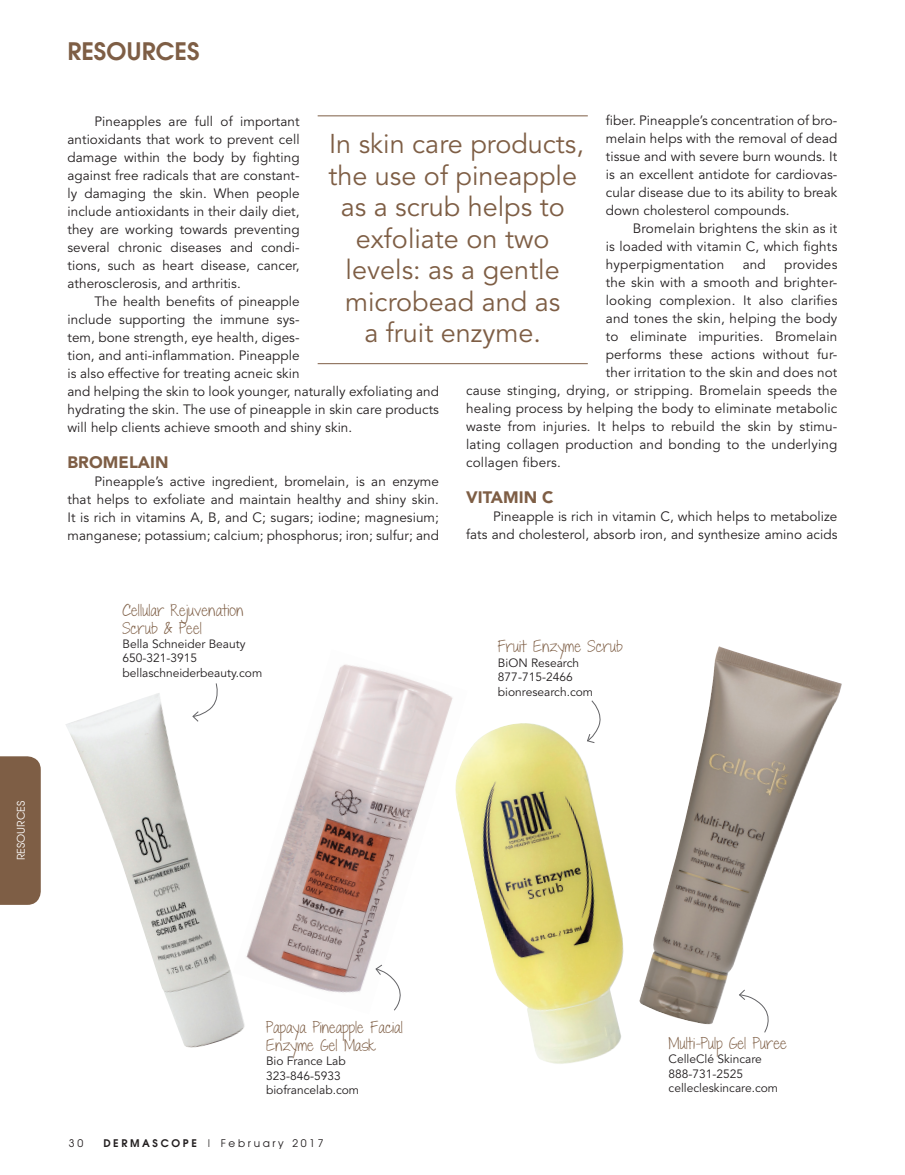
<style>
.page{position:relative;width:905px;height:1175px;background:#fff}
.page>*{position:absolute;margin:0;border:0;box-sizing:border-box;transform-origin:0 0}
.t1{font:27px/31.5px "Avenir";color:#7e5e45;text-align:center}
.t2{font:600 24px "Avant Garde";color:#7e5e45}
.t3{font:900 16.5px "Avenir";letter-spacing:.005em;color:#7e5e45}
.t4{font:13.5px/18px "Avenir";letter-spacing:.005em;color:#231f20;text-align:justify}
.t5{font:13.5px/18px "Janda Everyday Casual";color:#7e5e45}
.t6{font:12px/14.4px "Avenir";color:#231f20}
.t7{font:10.5px "Avant Garde";letter-spacing:.25em;color:#231f20}
.t8{font:10.5px "Avant Garde";color:#fff}
.s1{font-weight:600}
</style>
<div class="page">
<div style="left:0;top:756px;width:41px;height:148px;background:#7e5e45"></div>
<hr style="left:317px;top:115px;width:270px;height:1px;background:#7e5e45">
<hr style="left:317px;top:363px;width:270px;height:1px;background:#7e5e45">
<img style="left:66px;top:693px;width:179px;height:355px">
<img style="left:233px;top:664px;width:220px;height:350px">
<img style="left:452px;top:723px;width:172px;height:341px">
<img style="left:639px;top:646px;width:203px;height:379px">
<svg style="left:375px;top:964px;width:32px;height:47px"></svg>
<svg style="left:738px;top:988px;width:36px;height:45px"></svg>
<svg style="left:586px;top:700px;width:18px;height:43px"></svg>
<svg style="left:192px;top:683px;width:29px;height:39px"></svg>
<p class="t8" style="left:15px;top:860px;width:60px;rotate:-90deg">RESOURCES</p>
<h2 class="t2" style="left:67px;top:35px;width:133px">RESOURCES</h2>
<p class="t4" style="left:605px;top:112px;width:233px">fiber. Pineapple’s concentration of bro&shy;melain helps with the removal of dead tissue and with severe burn wounds. It is an excellent antidote for cardiovas&shy;cular disease due to its ability to break down cholesterol compounds.</p>
<p class="t4" style="left:605px;top:220px;width:233px;text-indent:27px">Bromelain brightens the skin as it is loaded with vitamin C, which fights hyperpigmentation</p>
<p class="t4" style="left:67px;top:112px;width:234px;text-indent:27px">Pineapples are full of important antioxidants that work to prevent cell damage within the body by fighting against free radicals that are constant&shy;ly damaging the skin. When people include antioxidants in their daily diet, they are working towards preventing several chronic diseases and condi&shy;tions, such as heart disease, cancer, atherosclerosis, and arthritis.</p>
<p class="t4" style="left:67px;top:292px;width:373px;text-align:left;text-indent:27px">The health benefits of pineapple<br>include supporting the immune sys-<br>tem, bone strength, eye health, diges-<br>tion, and anti-inflammation. Pineapple<br>is also effective for treating acneic skin<br>and helping the skin to look younger, naturally exfoliating and hydrating the skin. The use of pineapple in skin care products will help clients achieve smooth and shiny skin.</p>
<p class="t3" style="left:67px;top:452px;width:103px">BROMELAIN</p>
<p class="t4" style="left:67px;top:472px;width:373px;text-indent:27px">Pineapple’s active ingredient, bromelain, is an enzyme that helps to exfoliate and maintain healthy and shiny skin.<br>It is rich in vitamins A, B, and C; sugars; iodine; magnesium; manganese; potassium; calcium; phosphorus; iron; sulfur; and</p>
<h1 class="t1" style="left:328px;top:129px;width:257px">In skin care products, the use of pineapple as a scrub helps to exfoliate on two levels: as a gentle microbead and as<br>a fruit enzyme.</h1>
<p class="t4" style="left:742px;top:256px;width:25px">and</p>
<p class="t4" style="left:784px;top:256px;width:55px">provides</p>
<p class="t4" style="left:605px;top:274px;width:233px">the skin with a smooth and brighter-</p>
<p class="t4" style="left:605px;top:292px;width:233px">looking complexion. It also clarifies</p>
<p class="t4" style="left:605px;top:310px;width:233px">and tones the skin, helping the body</p>
<p class="t4" style="left:605px;top:328px;width:233px">to eliminate impurities. Bromelain</p>
<p class="t4" style="left:605px;top:346px;width:233px">performs these actions without fur-</p>
<p class="t4" style="left:605px;top:364px;width:233px">ther irritation to the skin and does not</p>
<p class="t4" style="left:466px;top:382px;width:373px">cause stinging, drying, or stripping. Bromelain speeds the</p>
<p class="t4" style="left:466px;top:400px;width:373px">healing process by helping the body to eliminate metabolic</p>
<p class="t4" style="left:466px;top:418px;width:373px">waste from injuries. It helps to rebuild the skin by stimu-</p>
<p class="t4" style="left:466px;top:436px;width:373px">lating collagen production and bonding to the underlying</p>
<p class="t4" style="left:466px;top:454px;width:96px">collagen fibers.</p>
<p class="t3" style="left:466px;top:487px;width:89px">VITAMIN C</p>
<p class="t4" style="left:466px;top:508px;width:373px;text-align:right">Pineapple is rich in vitamin C, which helps to metabolize<br>fats and cholesterol, absorb iron, and synthesize amino acids</p>
<p class="t5" style="left:122px;top:602px;width:123px">Cellular Rejuvenation<br>Scrub &amp; Peel</p>
<p class="t6" style="left:122px;top:637px;width:141px">Bella Schneider Beauty<br>650-321-3915 bellaschneiderbeauty.com</p>
<p class="t5" style="left:498px;top:638px;width:126px">Fruit Enzyme Scrub</p>
<p class="t6" style="left:498px;top:656px;width:97px">BiON Research<br>877-715-2466 bionresearch.com</p>
<p class="t5" style="left:266px;top:1019px;width:138px">Papaya Pineapple Facial<br>Enzyme Gel Mask</p>
<p class="t6" style="left:266px;top:1054px;width:95px">Bio France Lab<br>323-846-5933 biofrancelab.com</p>
<p class="t7" style="left:69px;top:1136px;width:16px">30</p>
<p class="t7" style="left:103px;top:1136px;width:222px"><span class="s1">DERMASCOPE</span> | February 2017</p>
<p class="t5" style="left:668px;top:1035px;width:120px">Multi-Pulp Gel Puree</p>
<p class="t6" style="left:668px;top:1052px;width:111px">CelleClé Skincare<br>888-731-2525 cellecleskincare.com</p>
</div>
